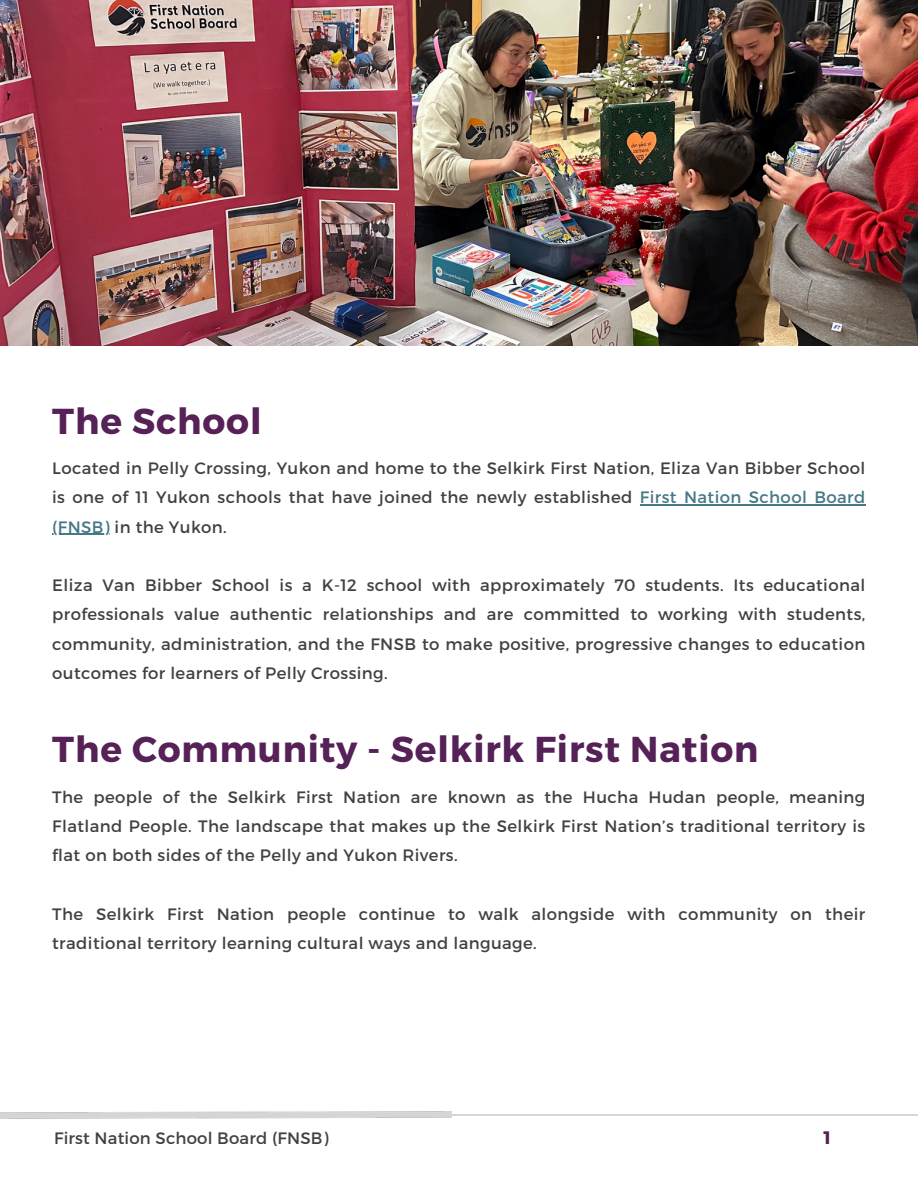
<style>
.page{position:relative;width:918px;height:1188px;background:#fff}
.page>*{position:absolute;margin:0;border:0;box-sizing:border-box;transform-origin:0 0}
.t1{font:700 36px "Montserrat";letter-spacing:.025em;color:#552156}
.t2{font:700 18px "Montserrat";color:#552156}
.t3{font:16.5px/29.2px "Montserrat";letter-spacing:.025em;color:#414141}
.s1{color:#467886}
</style>
<div class="page">
<hr style="left:640px;top:504px;width:226px;height:2px;background:#467886">
<hr style="left:52px;top:534px;width:58px;height:1px;background:#467886">
<img style="left:0;top:0;width:918px;height:346px">
<h1 class="t1" style="left:52px;top:397px;width:211px">The School</h1>
<h1 class="t3" style="left:52px;top:453px;width:815px">Located in Pelly Crossing, Yukon and home to the Selkirk First Nation, Eliza Van Bibber School is one of 11 Yukon schools that have joined the newly established <span class="s1">First Nation School Board</span></h1>
<h1 class="t3" style="left:52px;top:511px;width:176px"><span class="s1">(FNSB)</span> in the Yukon.</h1>
<h1 class="t3" style="left:52px;top:570px;width:815px;text-align:justify">Eliza Van Bibber School is a K-12 school with approximately 70 students. Its educational professionals value authentic relationships and are committed to working with students, community, administration, and the FNSB to make positive, progressive changes to education outcomes for learners of Pelly Crossing.</h1>
<p class="t1" style="left:52px;top:726px;width:708px">The Community - Selkirk First Nation</p>
<p class="t3" style="left:52px;top:781px;width:815px;text-align:justify">The people of the Selkirk First Nation are known as the Hucha Hudan people, meaning Flatland People. The landscape that makes up the Selkirk First Nation’s traditional territory is flat on both sides of the Pelly and Yukon Rivers.</p>
<h1 class="t3" style="left:52px;top:898px;width:815px">The Selkirk First Nation people continue to walk alongside with community on their traditional territory learning cultural ways and language.</h1>
<h1 class="t3" style="left:54px;top:1123px;width:276px">First Nation School Board (FNSB)</h1>
<h1 class="t2" style="left:824px;top:1126px;width:9px">1</h1>
</div>
